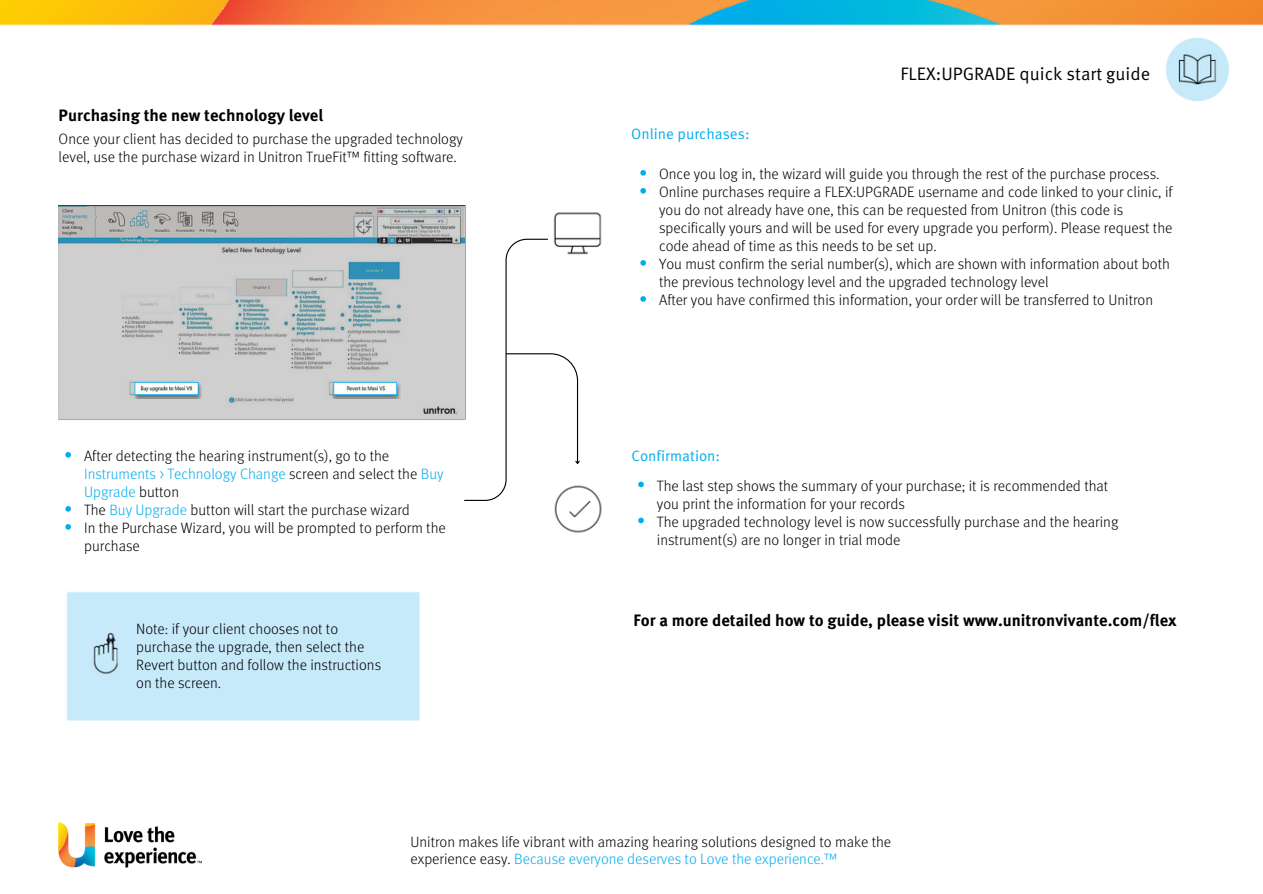
<style>
.page{position:relative;width:1263px;height:894px;background:#fff}
.page>*{position:absolute;margin:0;border:0;box-sizing:border-box;transform-origin:0 0}
.t1{font:18px "Meta OT Norm";color:#000}
.t2{font:700 16.5px "Meta OT";color:#000}
.t3{font:300 15px/18px "Meta OT";color:#000}
.t4{font:15px "Meta OT Norm";color:#00aeef}
.s1{color:#00aeef}
</style>
<div class="page">
<img style="left:58px;top:206px;width:406px;height:213px">
<div style="left:66px;top:591px;width:354px;height:130px;background:#c7eafb"></div>
<img style="left:333px;top:381px;width:67px;height:17px">
<svg style="left:333px;top:382px;width:64px;height:13px"></svg>
<img style="left:133px;top:381px;width:69px;height:17px">
<svg style="left:135px;top:382px;width:64px;height:13px"></svg>
<img style="left:0;top:0;width:1263px;height:101px">
<svg style="left:65px;top:452px;width:6px;height:5px"></svg>
<svg style="left:65px;top:506px;width:6px;height:5px"></svg>
<svg style="left:65px;top:524px;width:6px;height:5px"></svg>
<svg style="left:640px;top:170px;width:6px;height:6px"></svg>
<svg style="left:640px;top:188px;width:6px;height:6px"></svg>
<svg style="left:640px;top:260px;width:6px;height:6px"></svg>
<svg style="left:640px;top:296px;width:6px;height:6px"></svg>
<svg style="left:638px;top:481px;width:6px;height:6px"></svg>
<svg style="left:638px;top:517px;width:6px;height:6px"></svg>
<img style="left:59px;top:822px;width:143px;height:45px">
<img style="left:554px;top:485px;width:48px;height:48px">
<img style="left:553px;top:212px;width:49px;height:43px">
<svg style="left:463px;top:238px;width:118px;height:263px"></svg>
<p class="t2" style="left:59px;top:102px;width:266px">Purchasing the new technology level</p>
<p class="t3" style="left:59px;top:129px;width:406px">Once your client has decided to purchase the upgraded technology level, use the purchase wizard in Unitron TrueFit™ fitting software.</p>
<p class="t3" style="left:84px;top:446px;width:361px">After detecting the hearing instrument(s), go to the<br><span class="s1">Instruments &gt; Technology Change</span> screen and select the <span class="s1">Buy<br>Upgrade</span> button</p>
<p class="t3" style="left:84px;top:500px;width:327px">The <span class="s1">Buy Upgrade</span> button will start the purchase wizard</p>
<p class="t3" style="left:84px;top:518px;width:363px">In the Purchase Wizard, you will be prompted to perform the purchase</p>
<p class="t3" style="left:136px;top:619px;width:246px">Note: if your client chooses not to purchase the upgrade, then select the<br>Revert button and follow the instructions on the screen.</p>
<p class="t4" style="left:631px;top:122px;width:120px">Online purchases:</p>
<p class="t1" style="left:900px;top:59px;width:251px">FLEX:UPGRADE quick start guide</p>
<p class="t3" style="left:659px;top:164px;width:502px">Once you log in, the wizard will guide you through the rest of the purchase process.</p>
<p class="t3" style="left:659px;top:182px;width:515px">Online purchases require a FLEX:UPGRADE username and code linked to your clinic, if you do not already have one, this can be requested from Unitron (this code is specifically yours and will be used for every upgrade you perform). Please request the code ahead of time as this needs to be set up.</p>
<p class="t3" style="left:659px;top:254px;width:512px">You must confirm the serial number(s), which are shown with information about both the previous technology level and the upgraded technology level</p>
<p class="t3" style="left:659px;top:290px;width:495px">After you have confirmed this information, your order will be transferred to Unitron</p>
<p class="t4" style="left:631px;top:444px;width:90px">Confirmation:</p>
<p class="t3" style="left:657px;top:475px;width:453px">The last step shows the summary of your purchase; it is recommended that you print the information for your records</p>
<p class="t3" style="left:657px;top:511px;width:463px">The upgraded technology level is now successfully purchase and the hearing instrument(s) are no longer in trial mode</p>
<p class="t2" style="left:634px;top:607px;width:544px">For a more detailed how to guide, please visit www.unitronvivante.com/flex</p>
<p class="t3" style="left:410px;top:832px;width:482px;line-height:16.8px">Unitron makes life vibrant with amazing hearing solutions designed to make the experience easy. <span class="s1">Because everyone deserves to Love the experience.™</span></p>
</div>
